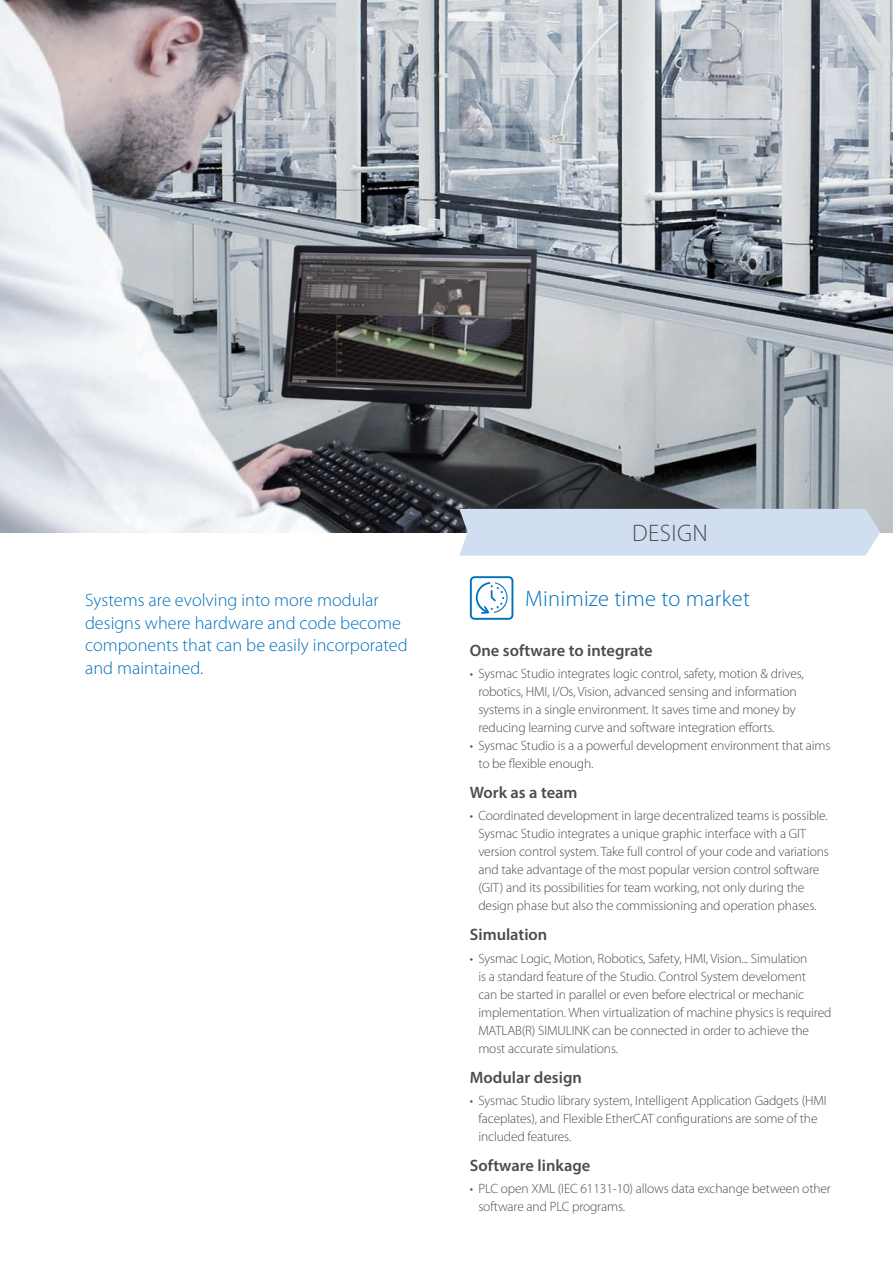
<style>
.page{position:relative;width:893px;height:1263px;background:#fff}
.page>*{position:absolute;margin:0;border:0;box-sizing:border-box;transform-origin:0 0}
.t1{font:300 24px "Myriad Pro";letter-spacing:.02em;color:#4b4c4d}
.t2{font:300 22.5px "Myriad Pro";letter-spacing:.01em;color:#0072bc}
.t3{font:300 18px/22.5px "Myriad Pro";color:#0072bc}
.t4{font:600 16.5px "Myriad Pro";color:#4b4c4d}
.t5{font:300 13.5px/18px "Myriad Pro";letter-spacing:-.01em;color:#4b4c4d}
</style>
<div class="page">
<img style="left:0;top:0;width:893px;height:532px">
<div style="left:470px;top:576px;width:43px;height:44px;border:2px solid #0072bc;border-radius:4px"></div>
<svg style="left:476px;top:582px;width:31px;height:32px"></svg>
<div style="left:459px;top:509px;width:421px;height:47px;background:#d1def1"></div>
<h1 class="t1" style="left:632px;top:520px;width:77px">DESIGN</h1>
<h3 class="t3" style="left:85px;top:589px;width:295px">Systems are evolving into more modular</h3>
<h2 class="t2" style="left:525px;top:586px;width:226px">Minimize time to market</h2>
<h3 class="t3" style="left:85px;top:612px;width:324px">designs where hardware and code become components that can be easily incorporated and maintained.</h3>
<p class="t4" style="left:470px;top:640px;width:184px">One software to integrate</p>
<p class="t5" style="left:478px;top:665px;width:327px;text-indent:-9px">• Sysmac Studio integrates logic control, safety, motion &amp; drives, robotics, HMI, I/Os, Vision, advanced sensing and information systems in a single environment. It saves time and money by reducing learning curve and software integration efforts.</p>
<p class="t5" style="left:478px;top:737px;width:354px;text-indent:-9px">• Sysmac Studio is a a powerful development environment that aims to be flexible enough.</p>
<p class="t4" style="left:470px;top:782px;width:109px">Work as a team</p>
<p class="t5" style="left:478px;top:807px;width:352px;text-indent:-9px">• Coordinated development in large decentralized teams is possible.<br>Sysmac Studio integrates a unique graphic interface with a GIT version control system. Take full control of your code and variations and take advantage of the most popular version control software (GIT) and its possibilities for team working, not only during the design phase but also the commissioning and operation phases.</p>
<p class="t4" style="left:470px;top:924px;width:79px">Simulation</p>
<p class="t5" style="left:478px;top:949px;width:355px;text-indent:-9px">• Sysmac Logic, Motion, Robotics, Safety, HMI, Vision... Simulation<br>is a standard feature of the Studio. Control System develoment<br>can be started in parallel or even before electrical or mechanic implementation. When virtualization of machine physics is required MATLAB(R) SIMULINK can be connected in order to achieve the most accurate simulations.</p>
<p class="t4" style="left:470px;top:1067px;width:113px">Modular design</p>
<p class="t5" style="left:478px;top:1092px;width:350px;text-indent:-9px">• Sysmac Studio library system, Intelligent Application Gadgets (HMI faceplates), and Flexible EtherCAT configurations are some of the included features.</p>
<p class="t4" style="left:470px;top:1155px;width:122px">Software linkage</p>
<p class="t5" style="left:478px;top:1180px;width:354px;text-indent:-9px">• PLC open XML (IEC 61131-10) allows data exchange between other software and PLC programs.</p>
</div>
